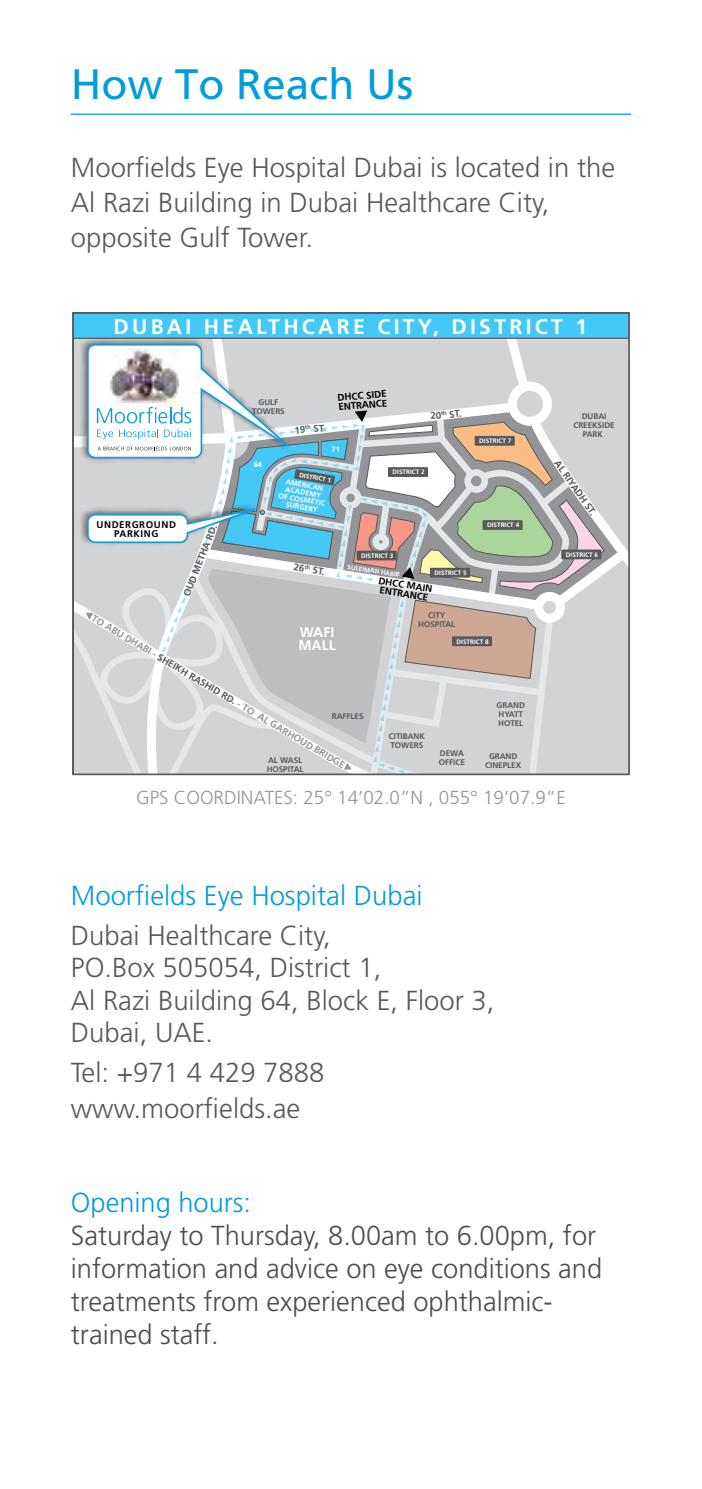
<style>
.page{position:relative;width:702px;height:1489px;background:#fff}
.page>*{position:absolute;margin:0;border:0;box-sizing:border-box;transform-origin:0 0}
.t1{font:42.5px "Frutiger LT Std";color:#009ddc}
.t2{font:300 27.5px/32.5px "Frutiger LT Std";color:#58595b}
.t3{font:300 27.5px/33px "Frutiger LT Std";color:#4d4d4f}
.t4{font:300 27.5px "Frutiger LT Std";color:#009ddc}
.t5{font:700 21.25px "Frutiger LT Std";letter-spacing:.155em;color:#fff}
.t6{font:300 18.75px "Frutiger LT Std";color:#939598}
.t7{font:700 14px/12.2px "Frutiger LT Std";color:#fff}
.t8{font:700 9.75px "Frutiger LT Std";color:#58595b}
.t9{font:700 9.75px/9.2px "Frutiger LT Std";letter-spacing:.06em;color:#000}
.t10{font:700 9.75px "Frutiger LT Std";color:#939598}
.t11{font:700 8.25px/9px "Frutiger LT Std";letter-spacing:-.01em;color:#58595b}
.t12{font:700 7.5px "Frutiger LT Std";color:#fff}
.t13{font:700 7.25px/7.2px "Frutiger LT Std";color:#fff;text-align:center}
.t14{font:700 6.5px "Frutiger LT Std";color:#fff}
.s1{color:#939598}
</style>
<div class="page">
<hr style="left:71px;top:114px;width:560px;height:1px;background:#009ddc">
<svg style="left:73px;top:313px;width:556px;height:461px;background:#bfcacd"></svg>
<h1 class="t1" style="left:71px;top:60px;width:344px">How To Reach Us</h1>
<p class="t2" style="left:71px;top:150px;width:546px;line-height:35px">Moorfields Eye Hospital Dubai is located in the<br>Al Razi Building in Dubai Healthcare City, opposite Gulf Tower.</p>
<p class="t5" style="left:113px;top:314px;width:79px">DUBAI</p>
<p class="t5" style="left:204px;top:314px;width:162px">HEALTHCARE</p>
<p class="t5" style="left:377px;top:314px;width:63px">CITY,</p>
<p class="t5" style="left:451px;top:314px;width:113px">DISTRICT</p>
<p class="t5" style="left:575px;top:314px;width:13px">1</p>
<p class="t11" style="left:252px;top:398px;width:34px;text-align:center">GULF<br>TOWERS</p>
<p class="t12" style="left:254px;top:460px;width:10px">64</p>
<p class="t9" style="left:337px;top:393px;width:51px;rotate:-5deg">DHCC SIDE<br>ENTRANCE</p>
<p class="t12" style="left:331px;top:445px;width:10px">71</p>
<p class="t14" style="left:300px;top:471px;width:34px;rotate:10deg">DISTRICT 1</p>
<p class="t13" style="left:282px;top:477px;width:49px;rotate:10deg">AMERICAN<br>ACADEMY<br>OF COSMETIC<br>SURGERY</p>
<p class="t14" style="left:392px;top:468px;width:34px">DISTRICT 2</p>
<p class="t14" style="left:479px;top:437px;width:34px">DISTRICT 7</p>
<p class="t11" style="left:573px;top:411px;width:43px;text-align:center">DUBAI<br>CREEKSIDE<br>PARK</p>
<p class="t8" style="left:561px;top:458px;width:66px;rotate:55deg">AL RIYADH ST.</p>
<p class="t9" style="left:96px;top:520px;width:81px">UNDERGROUND</p>
<p class="t8" style="left:181px;top:593px;width:78px;rotate:-68deg">OUD METHA RD.</p>
<p class="t9" style="left:114px;top:529px;width:46px">PARKING</p>
<p class="t14" style="left:361px;top:551px;width:34px">DISTRICT 3</p>
<p class="t14" style="left:348px;top:563px;width:54px;rotate:9deg">SULEIMAN HABIB</p>
<p class="t14" style="left:434px;top:569px;width:34px">DISTRICT 5</p>
<p class="t9" style="left:379px;top:576px;width:56px;rotate:9deg">DHCC MAIN<br>ENTRANCE</p>
<p class="t14" style="left:487px;top:521px;width:34px">DISTRICT 4</p>
<p class="t8" style="left:96px;top:611px;width:189px;rotate:31deg"><span class="s1">TO ABU DHABI -</span> SHEIKH RASHID RD <span class="s1">-</span>. <span class="s1">TO</span></p>
<p class="t7" style="left:298px;top:626px;width:39px">WAFI<br>MALL</p>
<p class="t10" style="left:261px;top:710px;width:101px;rotate:31deg">AL GARHOUD BRIDGE</p>
<p class="t11" style="left:332px;top:711px;width:33px">RAFFLES</p>
<p class="t11" style="left:267px;top:755px;width:39px">AL WASL<br>HOSPITAL</p>
<p class="t11" style="left:418px;top:610px;width:39px;text-align:center">CITY<br>HOSPITAL</p>
<p class="t14" style="left:456px;top:637px;width:34px">DISTRICT 8</p>
<p class="t11" style="left:389px;top:731px;width:37px">CITIBANK<br>TOWERS</p>
<p class="t11" style="left:440px;top:748px;width:26px">DEWA</p>
<p class="t11" style="left:439px;top:757px;width:28px">OFFICE</p>
<p class="t11" style="left:496px;top:700px;width:30px">GRAND<br>HYATT<br>HOTEL</p>
<p class="t11" style="left:489px;top:751px;width:30px">GRAND</p>
<p class="t11" style="left:485px;top:760px;width:37px">CINEPLEX</p>
<p class="t14" style="left:566px;top:550px;width:34px">DISTRICT 6</p>
<p class="t6" style="left:136px;top:787px;width:431px">GPS COORDINATES: 25° 14’02.0 N” , 055° 19’07.9 E”</p>
<p class="t4" style="left:71px;top:880px;width:353px">Moorfields Eye Hospital Dubai</p>
<p class="t2" style="left:71px;top:919px;width:425px">Dubai Healthcare City,<br>PO.Box 505054, District 1,<br>Al Razi Building 64, Block ,E Floor 3,<br>Dubai, UAE.</p>
<p class="t2" style="left:71px;top:1053px;width:255px;line-height:36.8px">Tel: +971 4 429 7888 www.moorfields.ae</p>
<p class="t4" style="left:71px;top:1186px;width:182px">Opening hours:</p>
<p class="t3" style="left:71px;top:1219px;width:532px">Saturday to Thursday, 8.00am to 6.00pm, for information and advice on eye conditions and</p>
<p class="t3" style="left:71px;top:1318px;width:149px">trained staff.</p>
<p class="t3" style="left:71px;top:1285px;width:483px">treatments from experienced ophthalmic-</p>
</div>
